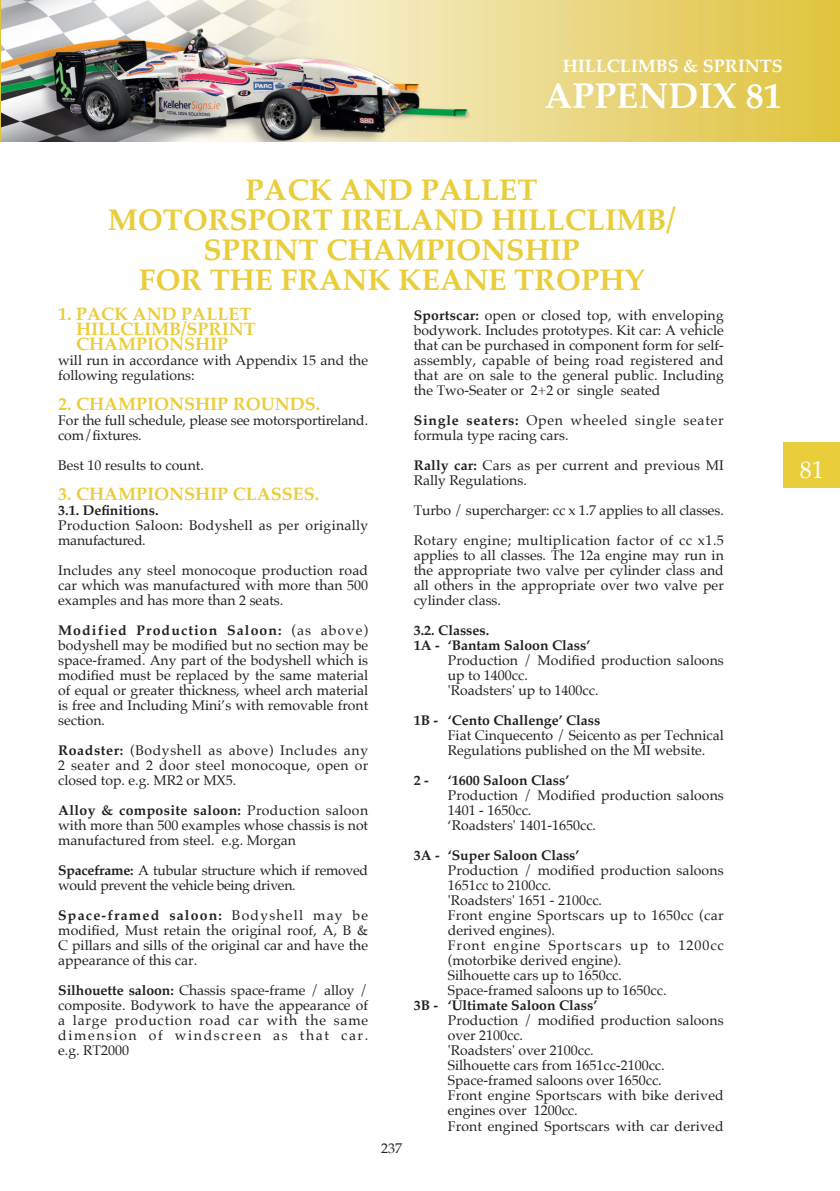
<style>
.page{position:relative;width:840px;height:1191px;background:#fff}
.page>*{position:absolute;margin:0;border:0;box-sizing:border-box;transform-origin:0 0}
.t1{font:700 36px "Palatino";color:#fff}
.t2{font:700 30px/30px "Palatino";color:#eacd3a;text-align:center}
.t3{font:24px "Palatino";color:#fff}
.Text{font:700 18px "Palatino";color:#eacd3a}
.t4{font:700 18px "Palatino";color:#fff}
.Text-2{font:14px/15px "Palatino";color:#231f20}
.Text-3{font:700 14px "Palatino";color:#231f20}
.Text-4{font:14px/15px "Palatino";letter-spacing:.02em;color:#231f20}
.Text-5{font:14px/15px "Palatino";letter-spacing:-.02em;color:#231f20}
.Text-6{font:14px/15px "Palatino";letter-spacing:.055em;color:#231f20}
.Text-7{font:14px/15px "Palatino";letter-spacing:.07em;color:#231f20}
.s1{font-weight:700}
</style>
<div class="page">
<div style="left:782px;top:442px;width:57px;height:46px;background:#eacd3a"></div>
<img style="left:0;top:0;width:839px;height:142px">
<p class="t4" style="left:562px;top:50px;width:221px">HILLCLIMBS &amp; SPRINTS</p>
<h1 class="t1" style="left:544px;top:65px;width:238px">APPENDIX 81</h1>
<p class="t2" style="left:245px;top:174px;width:293px">PACK AND PALLET</p>
<p class="t2" style="left:108px;top:204px;width:569px">MOTORSPORT IRELAND HILLCLIMB/<br>SPRINT CHAMPIONSHIP</p>
<p class="t2" style="left:139px;top:264px;width:506px">FOR THE FRANK KEANE TROPHY</p>
<p class="Text" style="left:58px;top:299px;width:194px">1. PACK AND PALLET</p>
<p class="Text" style="left:76px;top:314px;width:181px">HILLCLIMB/SPRINT</p>
<p class="Text" style="left:76px;top:329px;width:153px">CHAMPIONSHIP</p>
<p class="Text-2" style="left:58px;top:353px;width:311px">will run in accordance with Appendix 15 and the following regulations:</p>
<p class="Text" style="left:58px;top:389px;width:263px">2. CHAMPIONSHIP ROUNDS.</p>
<p class="Text-2" style="left:58px;top:413px;width:311px">For the full schedule, please see motorsportireland. com/fixtures.</p>
<p class="Text-2" style="left:58px;top:458px;width:147px">Best 10 results to count.</p>
<p class="Text" style="left:58px;top:479px;width:262px">3. CHAMPIONSHIP CLASSES.</p>
<p class="Text-3" style="left:58px;top:498px;width:102px">3.1. Definitions.</p>
<p class="Text-4" style="left:58px;top:518px;width:311px">Production Saloon: Bodyshell as per originally manufactured.</p>
<p class="Text-2" style="left:58px;top:563px;width:311px;text-align:justify">Includes any steel monocoque production road car which was manufactured with more than 500 examples and has more than 2 seats.</p>
<p class="Text-2" style="left:58px;top:623px;width:311px;text-align:justify"><span class="s1">Modified Production Saloon:</span> (as above) bodyshell may be modified but no section may be space-framed. Any part of the bodyshell which is modified must be replaced by the same material of equal or greater thickness, wheel arch material is free and Including Mini’s with removable front section.</p>
<p class="Text-2" style="left:58px;top:743px;width:311px;text-align:justify"><span class="s1">Roadster:</span> (Bodyshell as above) Includes any 2 seater and 2 door steel monocoque, open or closed top. e.g. MR2 or MX5.</p>
<p class="Text-2" style="left:58px;top:803px;width:311px;text-align:justify"><span class="s1">Alloy &amp; composite saloon:</span> Production saloon with more than 500 examples whose chassis is not manufactured from steel. e.g. Morgan</p>
<p class="Text-5" style="left:58px;top:863px;width:311px"><span class="s1">Spaceframe:</span> A tubular structure which if removed would prevent the vehicle being driven.</p>
<p class="Text-2" style="left:58px;top:908px;width:311px;text-align:justify"><span class="s1">Space-framed saloon:</span> Bodyshell may be modified, Must retain the original roof, A, B &amp; C pillars and sills of the original car and have the appearance of this car.</p>
<p class="Text-2" style="left:58px;top:983px;width:311px;text-align:justify"><span class="s1">Silhouette saloon:</span> Chassis space-frame / alloy / composite. Bodywork to have the appearance of a large production road car with the same dimension of windscreen as that car. e.g. RT2000</p>
<p class="Text-2" style="left:381px;top:1141px;width:22px">237</p>
<p class="Text-2" style="left:413px;top:308px;width:311px;text-align:justify"><span class="s1">Sportscar:</span> open or closed top, with enveloping bodywork. Includes prototypes. Kit car: A vehicle that can be purchased in component form for self&shy;assembly, capable of being road registered and that are on sale to the general public. Including the Two-Seater or 2+2 or single seated</p>
<p class="Text-6" style="left:413px;top:413px;width:311px"><span class="s1">Single seaters:</span> Open wheeled single seater formula type racing cars.</p>
<p class="Text-2" style="left:413px;top:458px;width:311px"><span class="s1">Rally car:</span> Cars as per current and previous MI<br>Rally Regulations.</p>
<p class="Text-2" style="left:413px;top:503px;width:311px">Turbo / supercharger: cc x 1.7 applies to all classes.</p>
<p class="Text-2" style="left:413px;top:533px;width:311px;text-align:justify">Rotary engine; multiplication factor of cc x1.5 applies to all classes. The 12a engine may run in the appropriate two valve per cylinder class and all others in the appropriate over two valve per cylinder class.</p>
<p class="Text-3" style="left:413px;top:618px;width:77px">3.2. Classes.</p>
<p class="Text-3" style="left:413px;top:633px;width:178px">1A - ‘Bantam Saloon Class’</p>
<p class="Text-2" style="left:447px;top:653px;width:277px">Production / Modified production saloons up to 1400cc.</p>
<p class="Text-2" style="left:447px;top:683px;width:152px">'Roadsters' up to 1400cc.</p>
<p class="Text-3" style="left:413px;top:708px;width:188px">1B - ‘Cento Challenge’ Class</p>
<p class="Text-2" style="left:447px;top:728px;width:277px">Fiat Cinquecento / Seicento as per Technical<br>Regulations published on the MI website.</p>
<p class="Text-3" style="left:413px;top:768px;width:17px">2 -</p>
<p class="Text-3" style="left:447px;top:768px;width:123px">‘1600 Saloon Class’</p>
<p class="Text-2" style="left:447px;top:788px;width:277px">Production / Modified production saloons<br>1401 - 1650cc.</p>
<p class="Text-2" style="left:447px;top:818px;width:150px">‘Roadsters' 1401-1650cc.</p>
<p class="Text-3" style="left:413px;top:843px;width:167px">3A - ‘Super Saloon Class’</p>
<p class="Text-2" style="left:447px;top:863px;width:277px">Production / modified production saloons<br>1651cc to 2100cc.</p>
<p class="Text-2" style="left:447px;top:893px;width:156px">'Roadsters' 1651 - 2100cc.</p>
<p class="Text-4" style="left:447px;top:908px;width:277px">Front engine Sportscars up to 1650cc (car derived engines).</p>
<p class="Text-7" style="left:447px;top:938px;width:277px">Front engine Sportscars up to 1200cc (motorbike derived engine).</p>
<p class="Text-2" style="left:447px;top:968px;width:175px">Silhouette cars up to 1650cc.</p>
<p class="Text-2" style="left:447px;top:983px;width:220px">Space-framed saloons up to 1650cc.</p>
<p class="Text-3" style="left:413px;top:993px;width:185px">3B - ‘Ultimate Saloon Class’</p>
<p class="Text-2" style="left:447px;top:1013px;width:277px">Production / modified production saloons over 2100cc.</p>
<p class="Text-2" style="left:447px;top:1043px;width:147px">'Roadsters' over 2100cc.</p>
<p class="Text-2" style="left:447px;top:1058px;width:218px">Silhouette cars from 1651cc-2100cc.</p>
<p class="Text-2" style="left:447px;top:1073px;width:215px">Space-framed saloons over 1650cc.</p>
<p class="Text-2" style="left:447px;top:1088px;width:277px">Front engine Sportscars with bike derived engines over 1200cc.</p>
<p class="Text-2" style="left:447px;top:1118px;width:277px">Front engined Sportscars with car derived</p>
<h3 class="t3" style="left:799px;top:449px;width:25px">81</h3>
</div>
